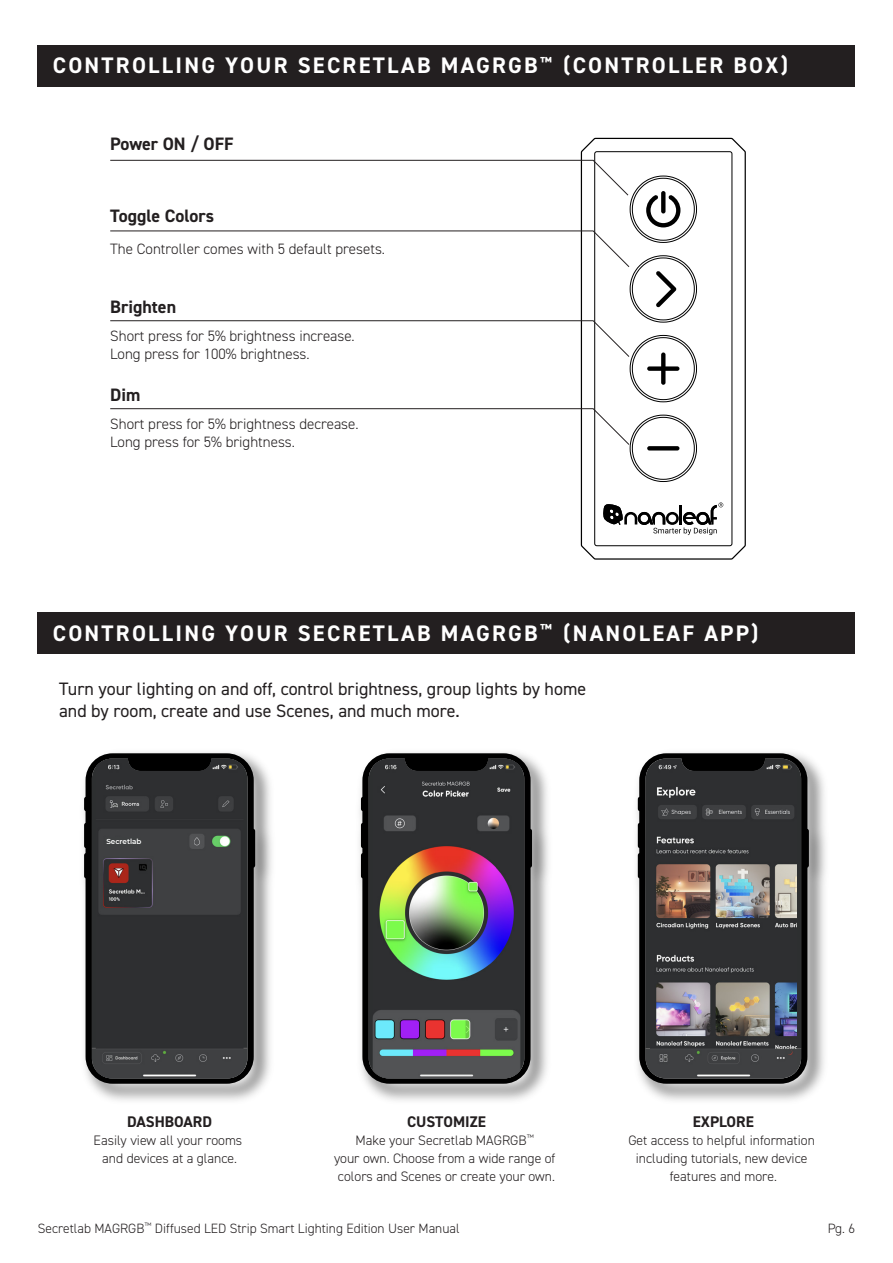
<style>
.page{position:relative;width:893px;height:1263px;background:#fff}
.page>*{position:absolute;margin:0;border:0;box-sizing:border-box;transform-origin:0 0}
.t1{font:700 22.5px "DIN2014";letter-spacing:.1em;color:#fff}
.t2{font:18px/21.6px "DIN2014";color:#231f20}
.t3{font:700 18px "DIN2014";color:#231f20}
.t4{font:700 15.45px "DIN2014";color:#231f20}
.t5{font:300 15px/18px "DIN2014";color:#231f20}
.t6{font:300 13.8px/18px "DIN2014";color:#231f20;text-align:center}
.t7{font:300 13.5px "DIN2014";color:#231f20}
.t8{font:600 7.2px "Montserrat";color:#fff}
</style>
<div class="page">
<svg style="left:580px;top:137px;width:166px;height:423px"></svg>
<svg style="left:594px;top:151px;width:138px;height:395px"></svg>
<svg style="left:602px;top:502px;width:121px;height:33px"></svg>
<svg style="left:110px;top:159px;width:587px;height:243px"></svg>
<svg style="left:110px;top:408px;width:587px;height:74px"></svg>
<div style="left:38px;top:612px;width:817px;height:42px;background:#231f20"></div>
<img style="left:359px;top:752px;width:190px;height:349px">
<svg style="left:361px;top:753px;width:171px;height:331px;fill:#000"></svg>
<svg style="left:369px;top:759px;width:155px;height:319px;fill:#2d2f30"></svg>
<img style="left:373px;top:759px;width:147px;height:319px">
<img style="left:636px;top:752px;width:190px;height:349px">
<svg style="left:638px;top:753px;width:171px;height:331px;fill:#000"></svg>
<img style="left:649px;top:759px;width:148px;height:319px">
<hr style="left:646px;top:759px;width:3px;height:289px;background:#2d2f30">
<hr style="left:646px;top:1048px;width:3px;height:30px;background:#3e4041">
<hr style="left:797px;top:759px;width:4px;height:289px;background:#2d2f30">
<svg style="left:797px;top:1055px;width:4px;height:23px"></svg>
<svg style="left:786px;top:1048px;width:15px;height:7px"></svg>
<img style="left:83px;top:752px;width:189px;height:349px">
<svg style="left:84px;top:753px;width:171px;height:331px;fill:#000"></svg>
<svg style="left:92px;top:759px;width:155px;height:319px"></svg>
<img style="left:96px;top:759px;width:147px;height:319px">
<div style="left:105px;top:837px;width:36px;height:10px;background:#3e4041"></div>
<div style="left:38px;top:45px;width:817px;height:41px;background:#231f20"></div>
<h1 class="t1" style="left:53px;top:50px;width:737px">CONTROLLING YOUR SECRETLAB MAGRGB<sup>™</sup> (CONTROLLER BOX)</h1>
<h2 class="t3" style="left:110px;top:132px;width:125px">Power ON / OFF</h2>
<h2 class="t3" style="left:110px;top:204px;width:106px">Toggle Colors</h2>
<p class="t5" style="left:110px;top:239px;width:276px">The Controller comes with 5 default presets.</p>
<h2 class="t3" style="left:110px;top:295px;width:67px">Brighten</h2>
<p class="t5" style="left:110px;top:327px;width:246px">Short press for 5% brightness increase.<br>Long press for 100% brightness.</p>
<h2 class="t3" style="left:110px;top:383px;width:32px">Dim</h2>
<p class="t5" style="left:110px;top:415px;width:250px">Short press for 5% brightness decrease.<br>Long press for 5% brightness.</p>
<h1 class="t1" style="left:53px;top:618px;width:707px">CONTROLLING YOUR SECRETLAB MAGRGB<sup>™</sup> (NANOLEAF APP)</h1>
<h2 class="t2" style="left:59px;top:678px;width:529px">Turn your lighting on and off, control brightness, group lights by home and by room, create and use Scenes, and much more.</h2>
<p class="t8" style="left:106px;top:836px;width:37px">Secretlab</p>
<p class="t4" style="left:127px;top:1111px;width:86px">DASHBOARD</p>
<p class="t6" style="left:94px;top:1131px;width:150px">Easily view all your rooms and devices at a glance.</p>
<p class="t4" style="left:407px;top:1111px;width:80px">CUSTOMIZE</p>
<p class="t6" style="left:334px;top:1131px;width:223px">Make your Secretlab MAGRGB<sup>™<br></sup>your own. Choose from a wide range of colors and Scenes or create your own.</p>
<p class="t4" style="left:693px;top:1111px;width:63px">EXPLORE</p>
<p class="t6" style="left:628px;top:1131px;width:188px">Get access to helpful information including tutorials, new device features and more.</p>
<p class="t7" style="left:38px;top:1220px;width:423px">Secretlab MAGRGB<sup>™</sup> Diffused LED Strip Smart Lighting Edition User Manual</p>
<p class="t7" style="left:828px;top:1220px;width:29px">Pg. 6</p>
</div>
